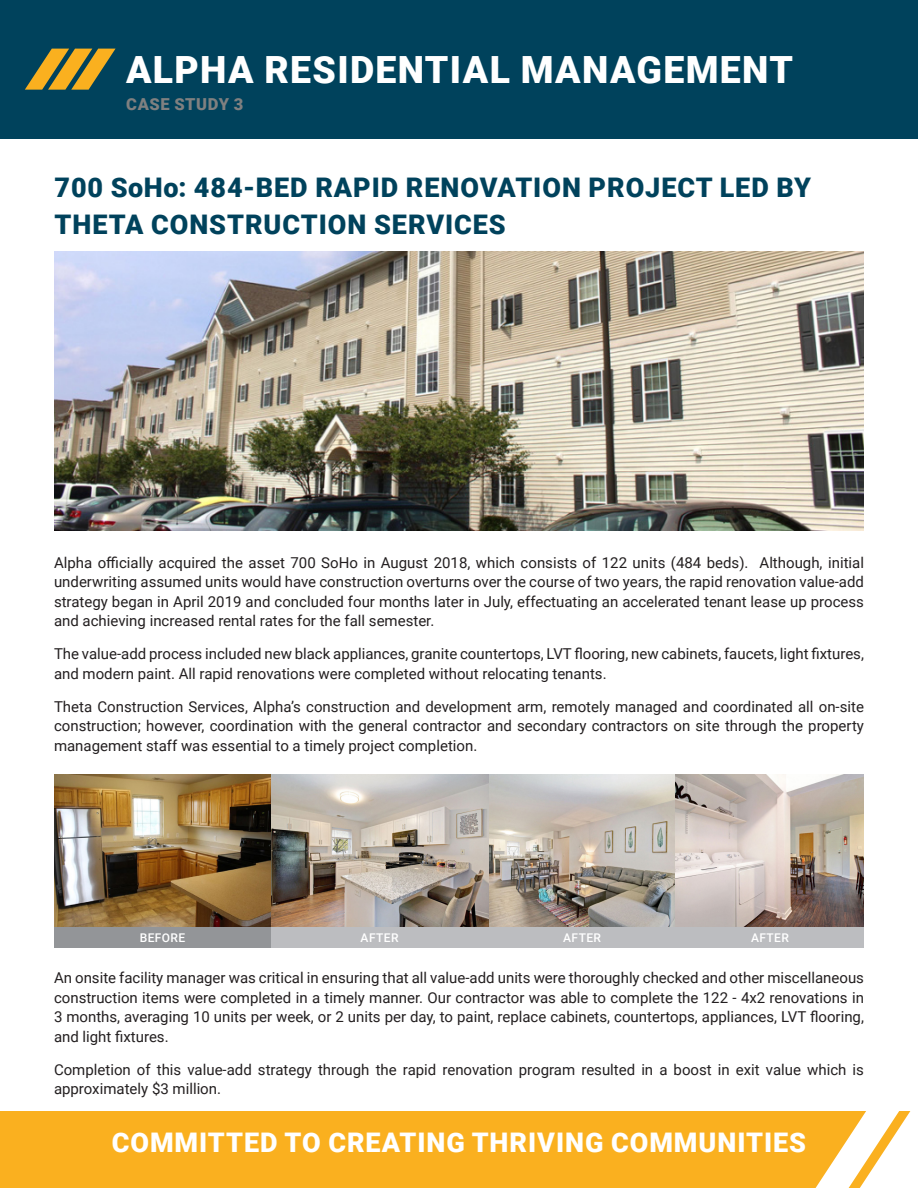
<style>
.page{position:relative;width:918px;height:1188px;background:#fff}
.page>*{position:absolute;margin:0;border:0;box-sizing:border-box;transform-origin:0 0}
.t1{font:900 37.5px "Roboto";letter-spacing:.035em;color:#fff}
.Titles{font:900 27px/37.5px "Roboto";letter-spacing:.035em;color:#00425c}
.t2{font:900 27px "Roboto";letter-spacing:.035em;color:#fff}
.Bio_Name{font:900 16.5px "Roboto";letter-spacing:.035em;color:#808080}
.Body-long{font:15px/19.5px "Roboto";color:#231f20;text-align:justify}
.Titles-2{font:500 12px "Roboto";letter-spacing:.035em;color:#fff}
</style>
<div class="page">
<img style="left:54px;top:252px;width:810px;height:279px">
<div style="left:0;top:0;width:918px;height:138px;background:#00425c"></div>
<svg style="left:25px;top:49px;width:91px;height:41px"></svg>
<div style="left:0;top:1111px;width:918px;height:77px;background:#fab01f"></div>
<svg style="left:816px;top:1111px;width:102px;height:77px"></svg>
<img style="left:54px;top:774px;width:810px;height:153px">
<div style="left:54px;top:927px;width:217px;height:20px;background:#939598"></div>
<div style="left:271px;top:927px;width:217px;height:20px;background:#bcbdc0"></div>
<div style="left:488px;top:927px;width:188px;height:20px;background:#bcbdc0"></div>
<div style="left:676px;top:927px;width:188px;height:20px;background:#bcbdc0"></div>
<h1 class="t1" style="left:126px;top:44px;width:668px">ALPHA RESIDENTIAL MANAGEMENT</h1>
<p class="Bio_Name" style="left:126px;top:92px;width:118px">CASE STUDY 3</p>
<p class="Titles" style="left:54px;top:167px;width:758px">700 SoHo: 484-BED RAPID RENOVATION PROJECT LED BY<br>THETA CONSTRUCTION SERVICES</p>
<p class="Body-long" style="left:54px;top:552px;width:812px">Alpha officially acquired the asset 700 SoHo in August 2018, which consists of 122 units (484 beds). Although, initial underwriting assumed units would have construction overturns over the course of two years, the rapid renovation value-add strategy began in April 2019 and concluded four months later in July, effectuating an accelerated tenant lease up process and achieving increased rental rates for the fall semester.</p>
<p class="Body-long" style="left:54px;top:644px;width:812px">The value-add process included new black appliances, granite countertops, LVT flooring, new cabinets, faucets, light fixtures, and modern paint. All rapid renovations were completed without relocating tenants.</p>
<p class="Body-long" style="left:54px;top:696px;width:812px">Theta Construction Services, Alpha’s construction and development arm, remotely managed and coordinated all on-site construction; however, coordination with the general contractor and secondary contractors on site through the property management staff was essential to a timely project completion.</p>
<p class="Titles-2" style="left:140px;top:929px;width:47px">BEFORE</p>
<p class="Titles-2" style="left:361px;top:929px;width:39px">AFTER</p>
<p class="Titles-2" style="left:563px;top:929px;width:39px">AFTER</p>
<p class="Titles-2" style="left:751px;top:929px;width:39px">AFTER</p>
<p class="Body-long" style="left:54px;top:967px;width:812px">An onsite facility manager was critical in ensuring that all value-add units were thoroughly checked and other miscellaneous construction items were completed in a timely manner. Our contractor was able to complete the 122 - 4x2 renovations in 3 months, averaging 10 units per week, or 2 units per day, to paint, replace cabinets, countertops, appliances, LVT flooring, and light fixtures.</p>
<p class="Body-long" style="left:54px;top:1059px;width:812px">Completion of this value-add strategy through the rapid renovation program resulted in a boost in exit value which is approximately $3 million.</p>
<h2 class="t2" style="left:112px;top:1123px;width:696px">COMMITTED TO CREATING THRIVING COMMUNITIES</h2>
</div>
